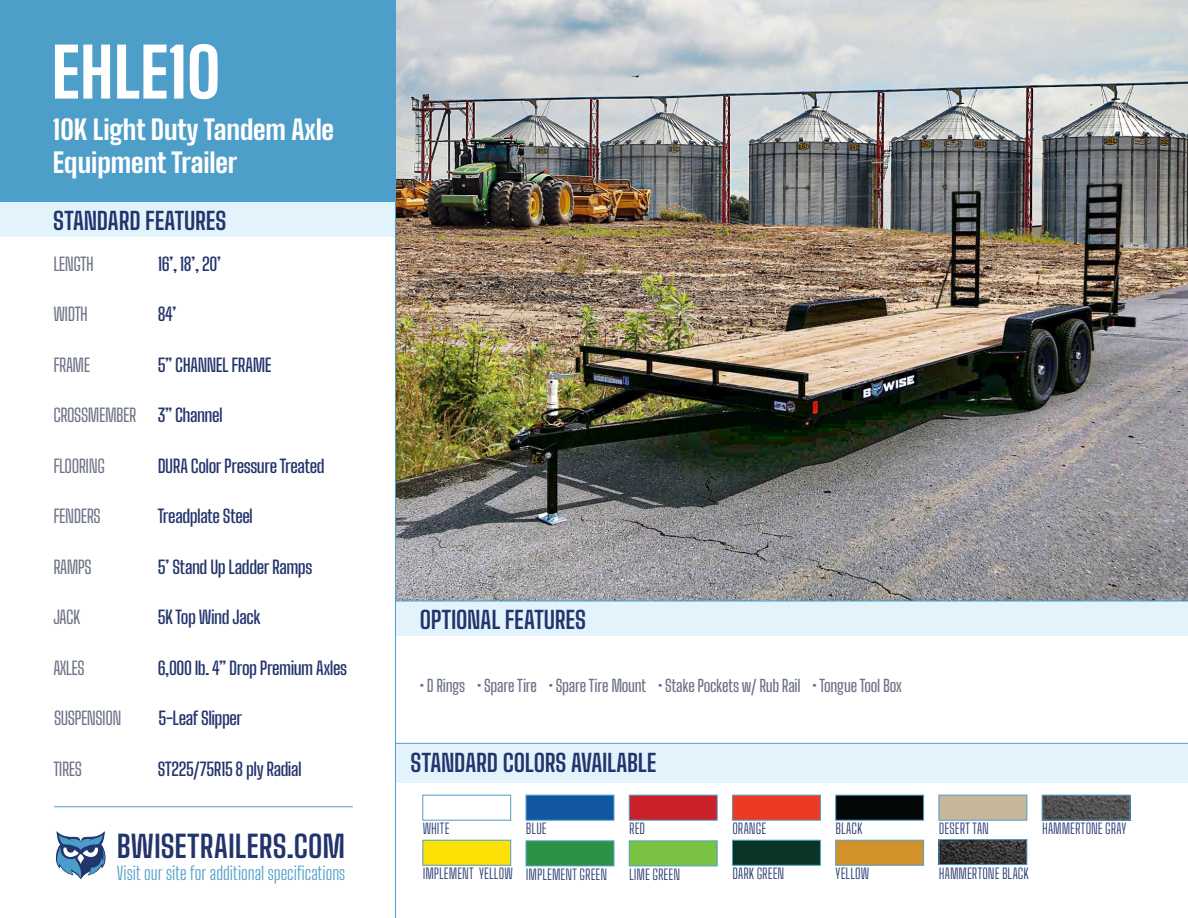
<style>
.page{position:relative;width:1188px;height:918px;background:#fff}
.page>*{position:absolute;margin:0;border:0;box-sizing:border-box;transform-origin:0 0}
.t1{font:800 67.5px "Big Shoulders Text";color:#fff}
.t2{font:700 30.45px "Big Shoulders Text";letter-spacing:.005em;color:#23346d}
.t3{font:800 27px/32.4px "Big Shoulders Text";color:#fff}
.t4{font:700 24px "Big Shoulders Text";letter-spacing:-.005em;color:#23346d}
.t5{font:600 18px "Big Shoulders Text";letter-spacing:-.025em;color:#23346d}
.t6{font:18px "Big Shoulders Text";letter-spacing:-.025em;color:#6c7286}
.t7{font:300 18px "Big Shoulders Text";color:#4d9ec8}
.t8{font:500 16.5px "Big Shoulders Text";letter-spacing:-.015em;color:#6c7286}
.t9{font:300 14.25px "Big Shoulders Text";letter-spacing:.01em;color:#23346d}
.s1{font-weight:600;color:#23346d}
</style>
<div class="page">
<div style="left:396px;top:744px;width:792px;height:38px;background:#e2f3fb"></div>
<div style="left:629px;top:795px;width:88px;height:25px;background:#ca2027;border:1px solid #4d9ec8"></div>
<div style="left:732px;top:840px;width:89px;height:25px;background:#0a3526;border:1px solid #4d9ec8"></div>
<div style="left:732px;top:795px;width:89px;height:25px;background:#ee3923;border:1px solid #4d9ec8"></div>
<div style="left:939px;top:795px;width:88px;height:25px;background:#c6b69a;border:1px solid #4d9ec8"></div>
<div style="left:629px;top:841px;width:88px;height:25px;background:#7cc242;border:1px solid #4d9ec8"></div>
<div style="left:836px;top:840px;width:88px;height:25px;background:#d29229;border:1px solid #4d9ec8"></div>
<div style="left:526px;top:795px;width:88px;height:25px;background:#1056a0;border:1px solid #4d9ec8"></div>
<div style="left:836px;top:795px;width:88px;height:25px;background:#040707;border:1px solid #4d9ec8"></div>
<div style="left:526px;top:841px;width:88px;height:25px;background:#2c9244;border:1px solid #4d9ec8"></div>
<div style="left:423px;top:840px;width:88px;height:25px;background:#fbe106;border:1px solid #4d9ec8"></div>
<img style="left:1044px;top:797px;width:84px;height:21px">
<div style="left:1042px;top:795px;width:88px;height:25px;border:1px solid #4d9ec8"></div>
<img style="left:941px;top:841px;width:84px;height:22px">
<div style="left:939px;top:839px;width:88px;height:26px;border:1px solid #4d9ec8"></div>
<img style="left:396px;top:0;width:792px;height:601px">
<div style="left:0;top:0;width:395px;height:202px;background:#4d9ec8"></div>
<div style="left:0;top:202px;width:395px;height:35px;background:#e2f3fb"></div>
<hr style="left:395px;top:743px;width:793px;height:1px;background:#4d9ec8">
<hr style="left:54px;top:807px;width:299px;height:1px;background:#4d9ec8">
<svg style="left:55px;top:831px;width:51px;height:48px"></svg>
<div style="left:396px;top:601px;width:792px;height:35px;background:#e2f3fb"></div>
<hr style="left:395px;top:601px;width:793px;height:1px;background:#4d9ec8">
<hr style="left:395px;top:0;width:1px;height:918px;background:#4d9ec8">
<h1 class="t1" style="left:51px;top:32px;width:171px">EHLE10</h1>
<h3 class="t3" style="left:53px;top:114px;width:282px">10K Light Duty Tandem Axle<br>Equipment Trailer</h3>
<h3 class="t4" style="left:53px;top:206px;width:175px">STANDARD FEATURES</h3>
<p class="t6" style="left:53px;top:253px;width:42px">LENGTH</p>
<p class="t5" style="left:158px;top:253px;width:65px">16’, 18’, 20’</p>
<p class="t6" style="left:53px;top:303px;width:36px">WIDTH</p>
<p class="t5" style="left:158px;top:303px;width:20px">84’</p>
<p class="t6" style="left:53px;top:354px;width:38px">FRAME</p>
<p class="t5" style="left:158px;top:354px;width:115px">5” CHANNEL FRAME</p>
<p class="t6" style="left:53px;top:405px;width:171px">CROSSMEMBER <span class="s1">3” Channel</span></p>
<p class="t6" style="left:53px;top:455px;width:53px">FLOORING</p>
<p class="t5" style="left:158px;top:455px;width:169px">DURA Color Pressure Treated</p>
<p class="t6" style="left:53px;top:506px;width:49px">FENDERS</p>
<p class="t5" style="left:158px;top:506px;width:97px">Treadplate Steel</p>
<p class="t6" style="left:53px;top:556px;width:40px">RAMPS</p>
<p class="t5" style="left:158px;top:556px;width:156px">5’ Stand Up Ladder Ramps</p>
<p class="t6" style="left:53px;top:607px;width:28px">JACK</p>
<p class="t5" style="left:158px;top:607px;width:104px">5K Top Wind Jack</p>
<p class="t6" style="left:53px;top:657px;width:33px">AXLES</p>
<p class="t5" style="left:158px;top:657px;width:191px">6,000 lb. 4” Drop Premium Axles</p>
<p class="t6" style="left:54px;top:708px;width:69px">SUSPENSION</p>
<p class="t5" style="left:158px;top:708px;width:85px">5-Leaf Slipper</p>
<p class="t6" style="left:53px;top:758px;width:30px">TIRES</p>
<p class="t5" style="left:158px;top:758px;width:145px">ST225/75R15 8 ply Radial</p>
<h2 class="t2" style="left:117px;top:828px;width:230px">BWISETRAILERS.COM</h2>
<p class="t7" style="left:117px;top:862px;width:230px">Visit our site for additional specifications</p>
<h3 class="t4" style="left:420px;top:606px;width:168px">OPTIONAL FEATURES</h3>
<p class="t8" style="left:420px;top:676px;width:484px">• D Rings • Spare Tire • Spare Tire Mount • Stake Pockets w/ Rub Rail • Tongue Tool Box</p>
<h3 class="t4" style="left:411px;top:748px;width:247px">STANDARD COLORS AVAILABLE</h3>
<p class="t9" style="left:423px;top:820px;width:28px">WHITE</p>
<p class="t9" style="left:1042px;top:820px;width:86px">HAMMERTONE GRAY</p>
<p class="t9" style="left:939px;top:865px;width:91px">HAMMERTONE BLACK</p>
<p class="t9" style="left:732px;top:820px;width:35px">ORANGE</p>
<p class="t9" style="left:939px;top:820px;width:52px">DESERT TAN</p>
<p class="t9" style="left:526px;top:820px;width:22px">BLUE</p>
<p class="t9" style="left:836px;top:820px;width:28px">BLACK</p>
<p class="t9" style="left:423px;top:865px;width:186px">IMPLEMENT YELLOW IMPLEMENT GREEN</p>
<p class="t9" style="left:629px;top:820px;width:18px">RED</p>
<p class="t9" style="left:629px;top:866px;width:53px">LIME GREEN</p>
<p class="t9" style="left:836px;top:865px;width:35px">YELLOW</p>
<p class="t9" style="left:732px;top:865px;width:53px">DARK GREEN</p>
</div>
